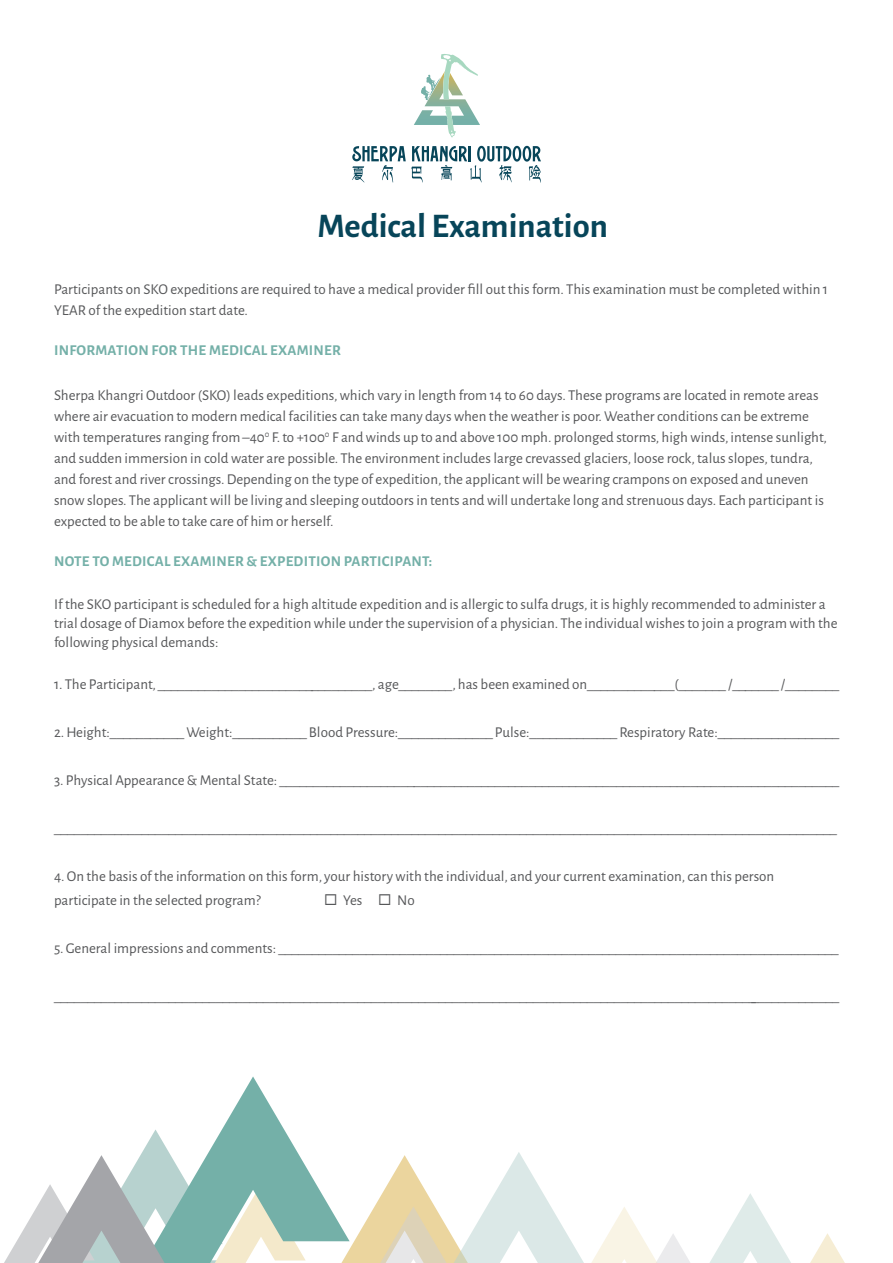
<style>
.page{position:relative;width:893px;height:1263px;background:#fff}
.page>*{position:absolute;margin:0;border:0;box-sizing:border-box;transform-origin:0 0}
.t1{font:700 34.5px "Alegreya Sans";color:#074559}
.t2{font:15px/21px "Alegreya Sans";color:#57585a}
.t3{font:700 15px "Alegreya Sans";letter-spacing:.015em;color:#74b0a8}
</style>
<div class="page">
<svg style="left:810px;top:1233px;width:35px;height:30px"></svg>
<svg style="left:4px;top:1076px;width:787px;height:187px"></svg>
<svg style="left:352px;top:146px;width:189px;height:37px"></svg>
<svg style="left:414px;top:54px;width:66px;height:84px"></svg>
<p class="t1" style="left:318px;top:201px;width:292px">Medical Examination</p>
<p class="t2" style="left:54px;top:278px;width:776px">Participants on SKO expeditions are required to have a medical provider fill out this form. This examination must be completed within 1<br>YEAR of the expedition start date.</p>
<p class="t3" style="left:54px;top:339px;width:288px">INFORMATION FOR THE MEDICAL EXAMINER</p>
<p class="t2" style="left:54px;top:384px;width:774px">Sherpa Khangri Outdoor (SKO) leads expeditions, which vary in length from 14 to 60 days. These programs are located in remote areas where air evacuation to modern medical facilities can take many days when the weather is poor. Weather conditions can be extreme with temperatures ranging from –40<sup>0</sup> F. to +100<sup>0</sup> F and winds up to and above 100 mph. prolonged storms, high winds, intense sunlight, and sudden immersion in cold water are possible. The environment includes large crevassed glaciers, loose rock, talus slopes, tundra, and forest and river crossings. Depending on the type of expedition, the applicant will be wearing crampons on exposed and uneven snow slopes. The applicant will be living and sleeping outdoors in tents and will undertake long and strenuous days. Each participant is expected to be able to take care of him or herself.</p>
<p class="t3" style="left:54px;top:550px;width:380px">NOTE TO MEDICAL EXAMINER &amp; EXPEDITION PARTICIPANT:</p>
<p class="t2" style="left:54px;top:594px;width:785px;line-height:19.2px">If the SKO participant is scheduled for a high altitude expedition and is allergic to sulfa drugs, it is highly recommended to administer a trial dosage of Diamox before the expedition while under the supervision of a physician. The individual wishes to join a program with the following physical demands:</p>
<p class="t2" style="left:54px;top:673px;width:787px">1. The Participant, ________________________________, age________, has been examined on_____________(_______ /_______ /________</p>
<p class="t2" style="left:54px;top:721px;width:787px">2. Height:___________ Weight:___________ Blood Pressure:______________ Pulse:_____________ Respiratory Rate:__________________</p>
<p class="t2" style="left:54px;top:769px;width:787px">3. Physical Appearance &amp; Mental State: ___________________________________________________________________________________</p>
<p class="t2" style="left:54px;top:817px;width:785px">____________________________________________________________________________________________________________________</p>
<p class="t2" style="left:54px;top:864px;width:722px;line-height:24px">4. On the basis of the information on this form, your history with the individual, and your current examination, can this person participate in the selected program?</p>
<p class="t2" style="left:324px;top:889px;width:92px">◻ Yes ◻ No</p>
<p class="t2" style="left:54px;top:937px;width:786px">5. General impressions and comments: ___________________________________________________________________________________</p>
<p class="t2" style="left:54px;top:985px;width:787px">_____________________________________________________________________________________________________________________</p>
</div>
